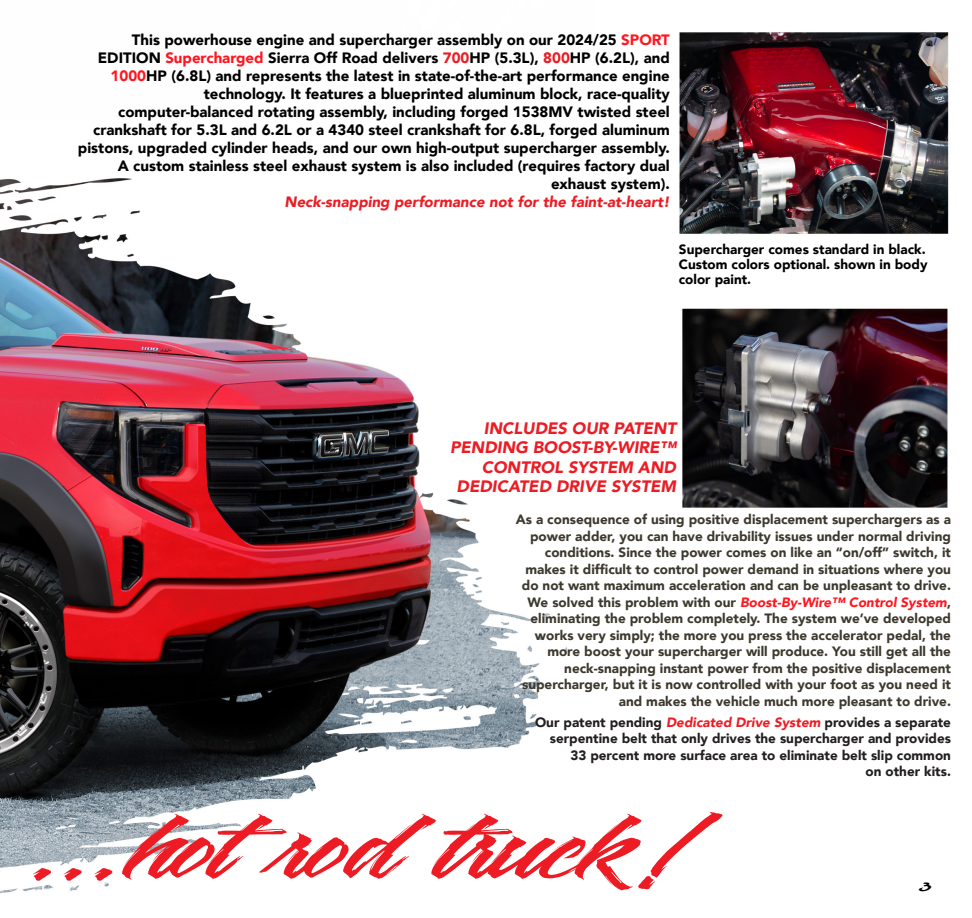
<style>
.page{position:relative;width:972px;height:918px;background:#fff}
.page>*{position:absolute;margin:0;border:0;box-sizing:border-box;transform-origin:0 0}
.t1{font:149.7px "Washington Basketball";color:#ed1c24;scale:1.33 1}
.t2{font:italic 900 16.5px/19.5px "Avenir";color:#eb1c24;text-align:right}
.t3{font:900 15px/18px "Avenir";color:#000;text-align:right}
.t4{font:italic 900 15px "Avenir";color:#eb1c24}
.t5{font:900 13.5px/16.5px "Avenir";color:#3e392e;text-align:right}
.t6{font:900 13.5px/16.5px "Avenir";color:#231f20;text-align:right}
.t7{font:900 13.5px/15px "Avenir";color:#000}
.t8{font:11.4px "Rhinos rocks";color:#000;scale:2.02 1}
.s1{color:#ff161f}
.s2{color:#eb1c24}
.s3{font-style:italic;color:#ff161f}
.s4{font-style:italic;color:#ed1c24}
</style>
<div class="page">
<img style="left:0;top:32px;width:949px;height:861px">
<p class="t3" style="left:78px;top:30px;width:593px">This powerhouse engine and supercharger assembly on our 2024/25 <span class="s1">SPORT </span>EDITION <span class="s1">Supercharged</span> Sierra Off Road delivers <span class="s2">700</span>HP (5.3L), <span class="s2">800</span>HP (6.2L), and <span class="s1">1000</span>HP (6.8L) and represents the latest in state-of-the-art performance engine technology. It features a blueprinted aluminum block, race-quality computer-balanced rotating assembly, including forged 1538MV twisted steel crankshaft for 5.3L and 6.2L or a 4340 steel crankshaft for 6.8L, forged aluminum pistons, upgraded cylinder heads, and our own high-output supercharger assembly.<br>A custom stainless steel exhaust system is also included (requires factory dual exhaust system).</p>
<p class="t4" style="left:284px;top:189px;width:387px">Neck-snapping performance not for the faint-at-heart!</p>
<p class="t7" style="left:679px;top:242px;width:250px">Supercharger comes standard in black.<br>Custom colors optional. shown in body color paint.</p>
<p class="t2" style="left:450px;top:418px;width:228px">INCLUDES OUR PATENT<br>PENDING BOOST-BY-WIRE™<br>CONTROL SYSTEM AND<br>DEDICATED DRIVE SYSTEM</p>
<p class="t5" style="left:516px;top:511px;width:437px">As a consequence of using positive displacement superchargers as a power adder, you can have drivability issues under normal driving conditions. Since the power comes on like an “on/off” switch, it makes it difficult to control power demand in situations where you do not want maximum acceleration and can be unpleasant to drive.<br>We solved this problem with our <span class="s3">Boost-By-Wire™ Control System</span>, eliminating the problem completely. The system we’ve developed works very simply; the more you press the accelerator pedal, the more boost your supercharger will produce. You still get all the neck-snapping instant power from the positive displacement supercharger, but it is now controlled with your foot as you need it and makes the vehicle much more pleasant to drive.</p>
<p class="t6" style="left:535px;top:713px;width:417px">Our patent pending <span class="s4">Dedicated Drive System</span> provides a separate serpentine belt that only drives the supercharger and provides 33 percent more surface area to eliminate belt slip common<br>on other kits.</p>
<h1 class="t1" style="left:31px;top:738px;width:523px">...hot rod truck!</h1>
<p class="t8" style="left:918px;top:878px;width:8px">3</p>
</div>
